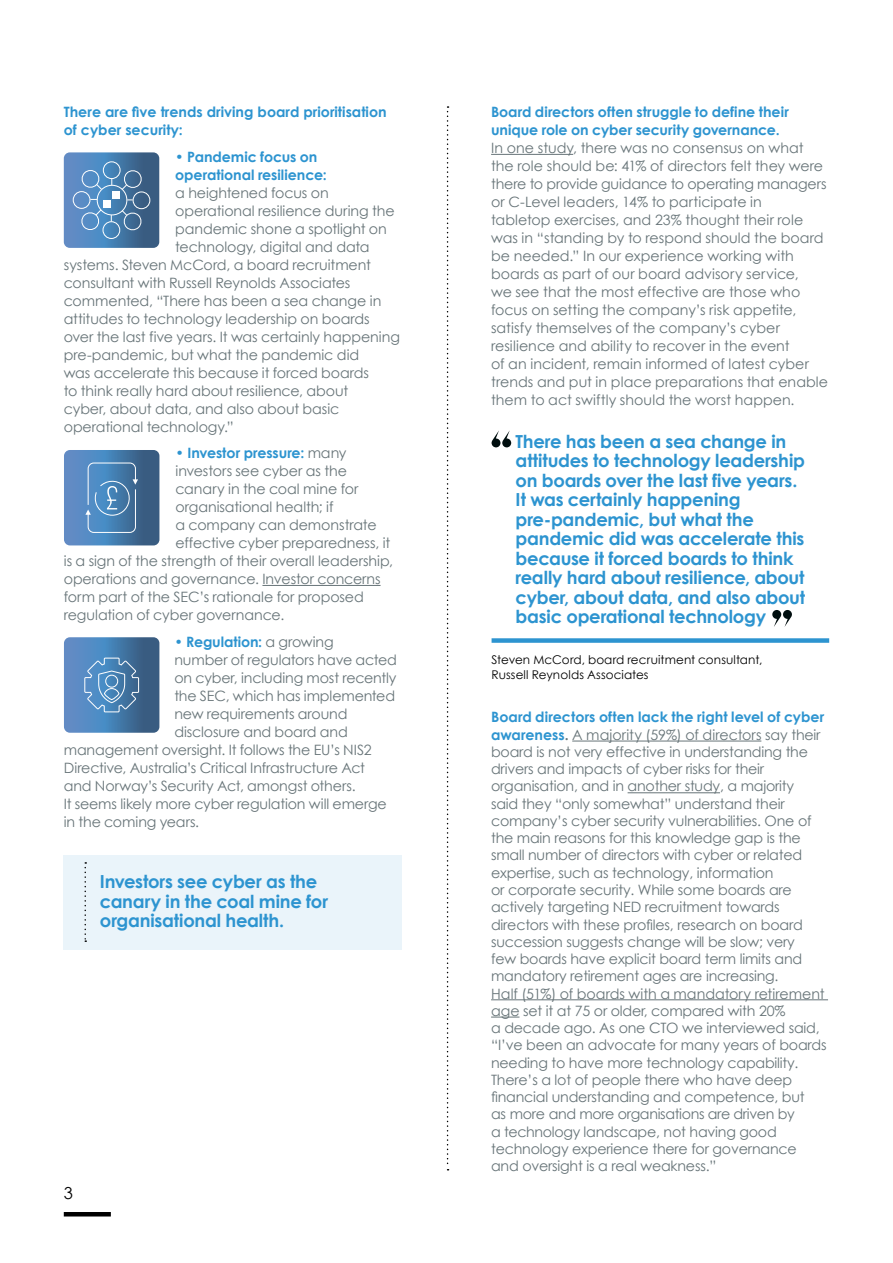
<style>
.page{position:relative;width:893px;height:1263px;background:#fff}
.page>*{position:absolute;margin:0;border:0;box-sizing:border-box;transform-origin:0 0}
.t1{font:700 18px/19.5px "Century Gothic";letter-spacing:-.015em;color:#2d94d0}
.t2{font:16.5px "Century Gothic";color:#000}
.t3{font:14.25px/17.2px "Century Gothic";letter-spacing:-.015em;color:#677478}
.t4{font:700 14.25px/18px "Century Gothic";color:#2d94d0}
.t5{font:12px/15px "Century Gothic";letter-spacing:.005em;color:#000}
.s1{font-weight:400;color:#677478}
.s2{font-weight:700;color:#2d94d0}
.s3{font-weight:700}
</style>
<div class="page">
<svg style="left:447px;top:106px;width:2px;height:1064px"></svg>
<hr style="left:491px;top:154px;width:82px;height:1px;background:#677478">
<hr style="left:572px;top:741px;width:189px;height:1px;background:#677478">
<hr style="left:628px;top:792px;width:92px;height:1px;background:#677478">
<hr style="left:491px;top:999px;width:337px;height:1px;background:#677478">
<svg style="left:491px;top:1017px;width:28px;height:1px"></svg>
<hr style="left:262px;top:585px;width:119px;height:1px;background:#677478">
<hr style="left:64px;top:1212px;width:47px;height:4px;background:#000">
<div style="left:64px;top:855px;width:338px;height:95px;background:#eaf4fa"></div>
<svg style="left:84px;top:862px;width:2px;height:80px"></svg>
<div style="left:492px;top:638px;width:337px;height:5px;background:#2d94d0"></div>
<svg style="left:492px;top:430px;width:19px;height:17px"></svg>
<svg style="left:772px;top:610px;width:20px;height:17px"></svg>
<svg style="left:64px;top:152px;width:95px;height:96px;background:#5884b1"></svg>
<svg style="left:64px;top:637px;width:95px;height:96px;background:#5180af"></svg>
<div style="left:105px;top:675px;width:13px;height:13px;border:1px solid #fff;border-radius:50%"></div>
<div style="left:104px;top:688px;width:15px;height:12px;border:1px solid #fff;border-radius:50%"></div>
<svg style="left:64px;top:450px;width:95px;height:95px;background:#5180af"></svg>
<p class="t4" style="left:64px;top:102px;width:324px">There are five trends driving board prioritisation of cyber security:</p>
<p class="t4" style="left:175px;top:147px;width:153px">• Pandemic focus on operational resilience:</p>
<p class="t3" style="left:175px;top:184px;width:155px">a heightened focus on</p>
<p class="t3" style="left:175px;top:202px;width:221px">operational resilience during the</p>
<p class="t3" style="left:175px;top:220px;width:213px">pandemic shone a spotlight on</p>
<p class="t3" style="left:175px;top:238px;width:196px">technology, digital and data</p>
<p class="t3" style="left:64px;top:256px;width:309px">systems. Steven McCord, a board recruitment</p>
<p class="t3" style="left:64px;top:273px;width:288px">consultant with Russell Reynolds Associates</p>
<p class="t3" style="left:64px;top:291px;width:319px">commented, “There has been a sea change in</p>
<p class="t3" style="left:64px;top:309px;width:307px">attitudes to technology leadership on boards</p>
<p class="t3" style="left:64px;top:327px;width:338px">over the last five years. It was certainly happening</p>
<p class="t3" style="left:64px;top:345px;width:297px">pre-pandemic, but what the pandemic did</p>
<p class="t3" style="left:64px;top:363px;width:307px">was accelerate this because it forced boards</p>
<p class="t3" style="left:64px;top:381px;width:286px">to think really hard about resilience, about</p>
<p class="t3" style="left:64px;top:399px;width:277px">cyber, about data, and also about basic</p>
<p class="t3" style="left:64px;top:417px;width:171px">operational technology.”</p>
<p class="t4" style="left:175px;top:443px;width:173px">• Investor pressure: <span class="s1">many</span></p>
<p class="t3" style="left:175px;top:462px;width:173px">investors see cyber as the</p>
<p class="t3" style="left:175px;top:480px;width:184px">canary in the coal mine for</p>
<p class="t3" style="left:175px;top:498px;width:160px">organisational health; if</p>
<p class="t3" style="left:175px;top:516px;width:203px">a company can demonstrate</p>
<p class="t3" style="left:175px;top:534px;width:216px">effective cyber preparedness, it</p>
<p class="t3" style="left:64px;top:552px;width:331px">is a sign of the strength of their overall leadership,</p>
<p class="t3" style="left:64px;top:570px;width:318px">operations and governance. Investor concerns</p>
<p class="t3" style="left:64px;top:588px;width:301px">form part of the SEC’s rationale for proposed</p>
<p class="t3" style="left:64px;top:606px;width:222px">regulation of cyber governance.</p>
<p class="t4" style="left:174px;top:632px;width:161px">• Regulation: <span class="s1">a growing</span></p>
<p class="t3" style="left:174px;top:650px;width:224px">number of regulators have acted</p>
<p class="t3" style="left:174px;top:668px;width:224px">on cyber, including most recently</p>
<p class="t3" style="left:174px;top:686px;width:222px">the SEC, which has implemented</p>
<p class="t3" style="left:174px;top:704px;width:175px">new requirements around</p>
<p class="t3" style="left:174px;top:722px;width:175px">disclosure and board and</p>
<p class="t3" style="left:64px;top:740px;width:309px">management oversight. It follows the EU’s NIS2</p>
<p class="t3" style="left:64px;top:758px;width:303px">Directive, Australia’s Critical Infrastructure Act</p>
<p class="t3" style="left:64px;top:776px;width:293px">and Norway’s Security Act, amongst others.</p>
<p class="t3" style="left:64px;top:794px;width:324px">It seems likely more cyber regulation will emerge</p>
<p class="t3" style="left:64px;top:812px;width:137px">in the coming years.</p>
<p class="t1" style="left:100px;top:871px;width:230px">Investors see cyber as the canary in the coal mine for organisational health.</p>
<p class="t2" style="left:64px;top:1183px;width:11px">3</p>
<p class="t4" style="left:491px;top:102px;width:299px">Board directors often struggle to define their unique role on cyber security governance.</p>
<p class="t3" style="left:491px;top:139px;width:339px;line-height:18px">In one study, there was no consensus on what the role should be: 41% of directors felt they were there to provide guidance to operating managers or C-Level leaders, 14% to participate in<br>tabletop exercises, and 23% thought their role was in “standing by to respond should the board be needed.” In our experience working with boards as part of our board advisory service,<br>we see that the most effective are those who focus on setting the company’s risk appetite, satisfy themselves of the company’s cyber resilience and ability to recover in the event<br>of an incident, remain informed of latest cyber trends and put in place preparations that enable them to act swiftly should the worst happen.</p>
<p class="t1" style="left:516px;top:431px;width:291px">There has been a sea change in attitudes to technology leadership on boards over the last five years.<br>It was certainly happening pre-pandemic, but what the pandemic did was accelerate this because it forced boards to think really hard about resilience, about cyber, about data, and also about basic operational technology</p>
<p class="t5" style="left:492px;top:652px;width:272px">Steven McCord, board recruitment consultant,<br>Russell Reynolds Associates</p>
<p class="t3" style="left:491px;top:708px;width:337px"><span class="s2">Board directors often lack the right level of cyber awareness</span><span class="s3">.</span> A majority (59%) of directors say their board is not very effective in understanding the drivers and impacts of cyber risks for their organisation, and in another study, a majority<br>said they “only somewhat” understand their company’s cyber security vulnerabilities. One of the main reasons for this knowledge gap is the small number of directors with cyber or related expertise, such as technology, information<br>or corporate security. While some boards are actively targeting NED recruitment towards directors with these profiles, research on board succession suggests change will be slow; very<br>few boards have explicit board term limits and mandatory retirement ages are increasing.<br>Half (51%) of boards with a mandatory retirement age set it at 75 or older, compared with 20%<br>a decade ago. As one CTO we interviewed said, “I’ve been an advocate for many years of boards needing to have more technology capability.<br>There’s a lot of people there who have deep financial understanding and competence, but<br>as more and more organisations are driven by<br>a technology landscape, not having good technology experience there for governance and oversight is a real weakness.”</p>
</div>
